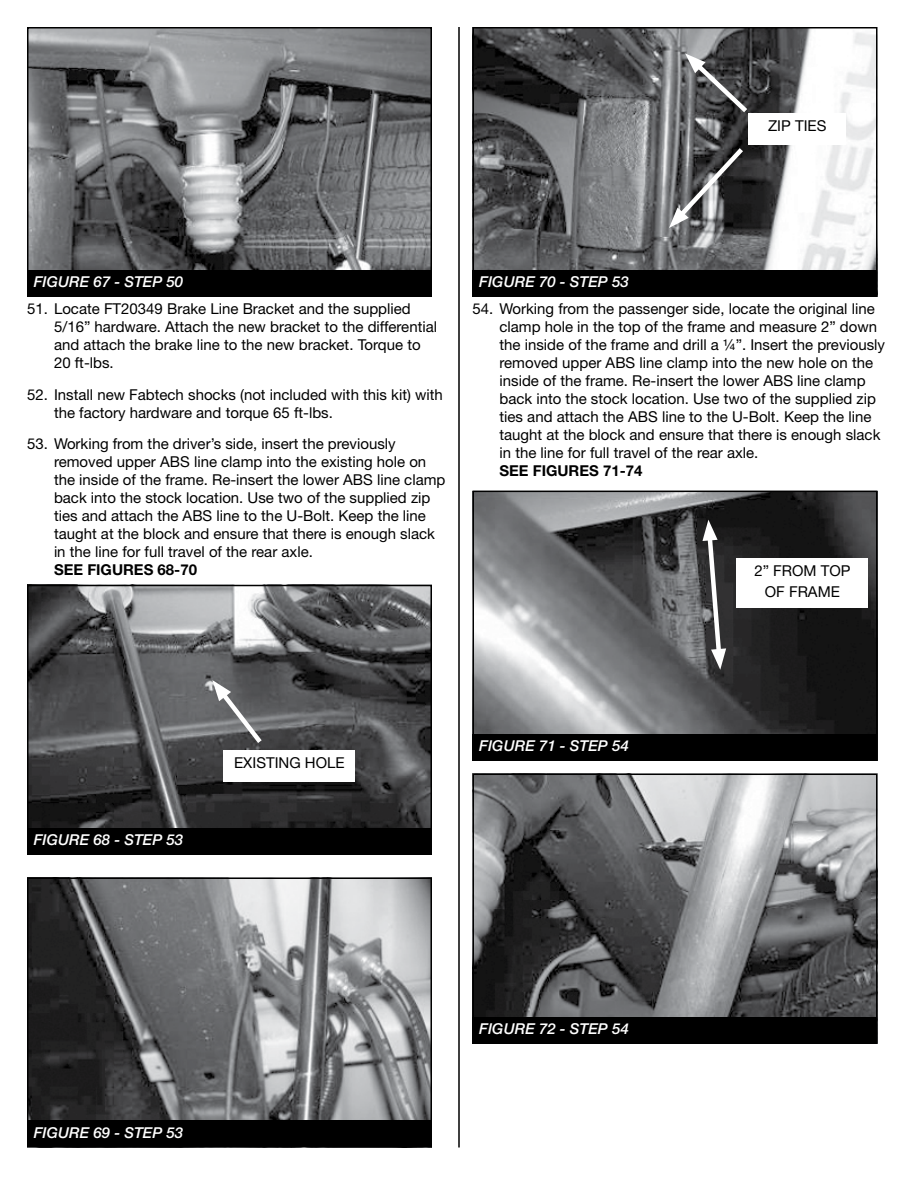
<style>
.page{position:relative;width:918px;height:1188px;background:#fff}
.page>*{position:absolute;margin:0;border:0;box-sizing:border-box;transform-origin:0 0}
.t1{font:15px/18px "Helvetica Neue LT Std";color:#000}
.t2{font:italic 500 15px "Helvetica Neue LT Std";color:#fff}
.t3{font:700 15px "Helvetica Neue LT Std";color:#000}
</style>
<div class="page">
<hr style="left:458px;top:27px;width:2px;height:1121px;background:#000">
<img style="left:30px;top:30px;width:399px;height:240px">
<div style="left:27px;top:27px;width:405px;height:270px;border:2px solid #000"></div>
<div style="left:27px;top:270px;width:405px;height:27px;background:#000"></div>
<img style="left:30px;top:588px;width:399px;height:240px">
<div style="left:27px;top:585px;width:405px;height:270px;border:2px solid #000"></div>
<div style="left:27px;top:828px;width:405px;height:27px;background:#000"></div>
<img style="left:30px;top:881px;width:399px;height:239px">
<div style="left:27px;top:878px;width:405px;height:270px;border:2px solid #000"></div>
<div style="left:27px;top:1120px;width:405px;height:28px;background:#000"></div>
<img style="left:475px;top:30px;width:400px;height:240px">
<div style="left:472px;top:27px;width:406px;height:270px;border:2px solid #000"></div>
<div style="left:472px;top:270px;width:406px;height:27px;background:#000"></div>
<img style="left:475px;top:494px;width:400px;height:240px">
<div style="left:472px;top:491px;width:406px;height:270px;border:2px solid #000"></div>
<div style="left:472px;top:734px;width:406px;height:27px;background:#000"></div>
<img style="left:475px;top:777px;width:400px;height:240px">
<div style="left:472px;top:774px;width:406px;height:270px;border:2px solid #000"></div>
<div style="left:472px;top:1017px;width:406px;height:27px;background:#000"></div>
<div style="left:224px;top:751px;width:131px;height:31px;background:#fff"></div>
<div style="left:748px;top:113px;width:98px;height:32px;background:#fff"></div>
<div style="left:737px;top:558px;width:131px;height:50px;background:#fff"></div>
<svg style="left:212px;top:680px;width:54px;height:68px;background:#707173"></svg>
<svg style="left:702px;top:520px;width:24px;height:150px"></svg>
<svg style="left:669px;top:143px;width:79px;height:85px;background:#5c5c5e"></svg>
<svg style="left:685px;top:53px;width:67px;height:64px;background:#5b5c5d"></svg>
<p class="t1" style="left:768px;top:116px;width:60px">ZIP TIES</p>
<p class="t2" style="left:34px;top:273px;width:151px">FIGURE 67 - STEP 50</p>
<p class="t1" style="left:54px;top:300px;width:385px;text-indent:-27px">51. Locate FT20349 Brake Line Bracket and the supplied 5/16” hardware. Attach the new bracket to the differential and attach the brake line to the new bracket. Torque to 20 ft-lbs.</p>
<p class="t1" style="left:54px;top:385px;width:390px;text-indent:-27px">52. Install new Fabtech shocks (not included with this kit) with the factory hardware and torque 65 ft-lbs.</p>
<p class="t1" style="left:54px;top:435px;width:393px;text-indent:-27px">53. Working from the driver’s side, insert the previously removed upper ABS line clamp into the existing hole on the inside of the frame. Re-insert the lower ABS line clamp back into the stock location. Use two of the supplied zip ties and attach the ABS line to the U-Bolt. Keep the line taught at the block and ensure that there is enough slack in the line for full travel of the rear axle.</p>
<p class="t3" style="left:54px;top:561px;width:145px">SEE FIGURES 68-70</p>
<p class="t2" style="left:479px;top:273px;width:151px">FIGURE 70 - STEP 53</p>
<p class="t1" style="left:500px;top:300px;width:387px;text-indent:-27px">54. Working from the passenger side, locate the original line clamp hole in the top of the frame and measure 2” down the inside of the frame and drill a ¼”. Insert the previously removed upper ABS line clamp into the new hole on the inside of the frame. Re-insert the lower ABS line clamp back into the stock location. Use two of the supplied zip ties and attach the ABS line to the U-Bolt. Keep the line taught at the block and ensure that there is enough slack in the line for full travel of the rear axle.</p>
<p class="t3" style="left:500px;top:462px;width:145px">SEE FIGURES 71-74</p>
<p class="t1" style="left:754px;top:560px;width:98px;line-height:21px;text-align:center">2” FROM TOP<br>OF FRAME</p>
<p class="t2" style="left:34px;top:831px;width:151px">FIGURE 68 - STEP 53</p>
<p class="t1" style="left:234px;top:754px;width:112px">EXISTING HOLE</p>
<p class="t2" style="left:479px;top:737px;width:151px">FIGURE 71 - STEP 54</p>
<p class="t2" style="left:34px;top:1124px;width:151px">FIGURE 69 - STEP 53</p>
<p class="t2" style="left:479px;top:1020px;width:151px">FIGURE 72 - STEP 54</p>
</div>
